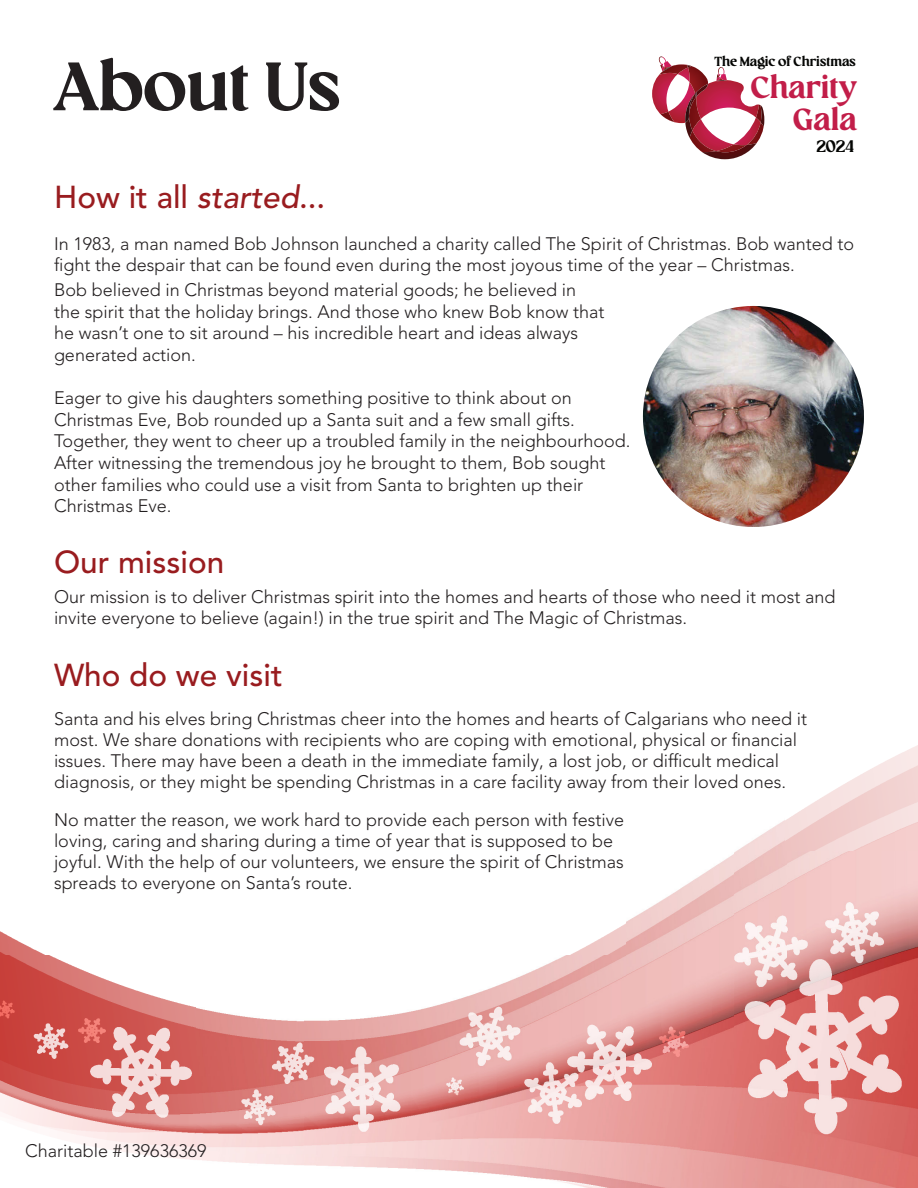
<style>
.page{position:relative;width:918px;height:1188px;background:#fff}
.page>*{position:absolute;margin:0;border:0;box-sizing:border-box;transform-origin:0 0}
.t1{font:75px "Richey";color:#231f20}
.t2{font:33.45px/32.1px "Richey";color:#c21e49;text-align:right}
.t3{font:500 31.5px "Avenir LT Pro";color:#991c1f}
.t4{font:18.45px "Richey";color:#040503}
.t5{font:300 18px/21px "Avenir LT Pro";color:#231f20}
.t6{font:14.55px "Richey";color:#040503}
.s1{font-style:italic}
</style>
<div class="page">
<img style="left:787px;top:850px;width:131px;height:338px">
<img style="left:679px;top:820px;width:108px;height:368px">
<img style="left:626px;top:889px;width:53px;height:299px">
<img style="left:304px;top:954px;width:322px;height:234px">
<img style="left:196px;top:1008px;width:108px;height:157px">
<img style="left:0;top:954px;width:196px;height:206px">
<img style="left:572px;top:923px;width:54px;height:31px">
<img style="left:0;top:931px;width:43px;height:23px">
<img style="left:894px;top:745px;width:24px;height:105px">
<img style="left:786px;top:757px;width:108px;height:93px">
<img style="left:643px;top:306px;width:221px;height:221px;border-radius:111px">
<svg style="left:652px;top:56px;width:112px;height:104px"></svg>
<p class="t1" style="left:54px;top:50px;width:288px">About Us</p>
<p class="t6" style="left:714px;top:54px;width:143px">The Magic of Christmas</p>
<p class="t2" style="left:751px;top:72px;width:107px">Charity<br>Gala</p>
<p class="t4" style="left:816px;top:137px;width:39px">2024</p>
<p class="t3" style="left:54px;top:178px;width:273px">How it all <span class="s1">started</span>...</p>
<p class="t5" style="left:54px;top:233px;width:802px">In 1983, a man named Bob Johnson launched a charity called The Spirit of Christmas. Bob wanted to fight the despair that can be found even during the most joyous time of the year – Christmas.</p>
<p class="t5" style="left:54px;top:279px;width:552px;line-height:21.6px">Bob believed in Christmas beyond material goods; he believed in the spirit that the holiday brings. And those who knew Bob know that he wasn’t one to sit around – his incredible heart and ideas always generated action.</p>
<p class="t5" style="left:54px;top:387px;width:578px;line-height:21.6px">Eager to give his daughters something positive to think about on Christmas Eve, Bob rounded up a Santa suit and a few small gifts.<br>Together, they went to cheer up a troubled family in the neighbourhood.<br>After witnessing the tremendous joy he brought to them, Bob sought other families who could use a visit from Santa to brighten up their Christmas Eve.</p>
<p class="t3" style="left:54px;top:543px;width:172px">Our mission</p>
<p class="t5" style="left:54px;top:586px;width:783px">Our mission is to deliver Christmas spirit into the homes and hearts of those who need it most and invite everyone to believe (again!) in the true spirit and The Magic of Christmas.</p>
<p class="t3" style="left:54px;top:656px;width:230px">Who do we visit</p>
<p class="t5" style="left:54px;top:708px;width:755px">Santa and his elves bring Christmas cheer into the homes and hearts of Calgarians who need it most. We share donations with recipients who are coping with emotional, physical or financial issues. There may have been a death in the immediate family, a lost job, or difficult medical diagnosis, or they might be spending Christmas in a care facility away from their loved ones.</p>
<p class="t5" style="left:54px;top:809px;width:572px">No matter the reason, we work hard to provide each person with festive loving, caring and sharing during a time of year that is supposed to be joyful. With the help of our volunteers, we ensure the spirit of Christmas spreads to everyone on Santa’s route.</p>
<p class="t5" style="left:25px;top:1141px;width:183px">Charitable #139636369</p>
</div>
